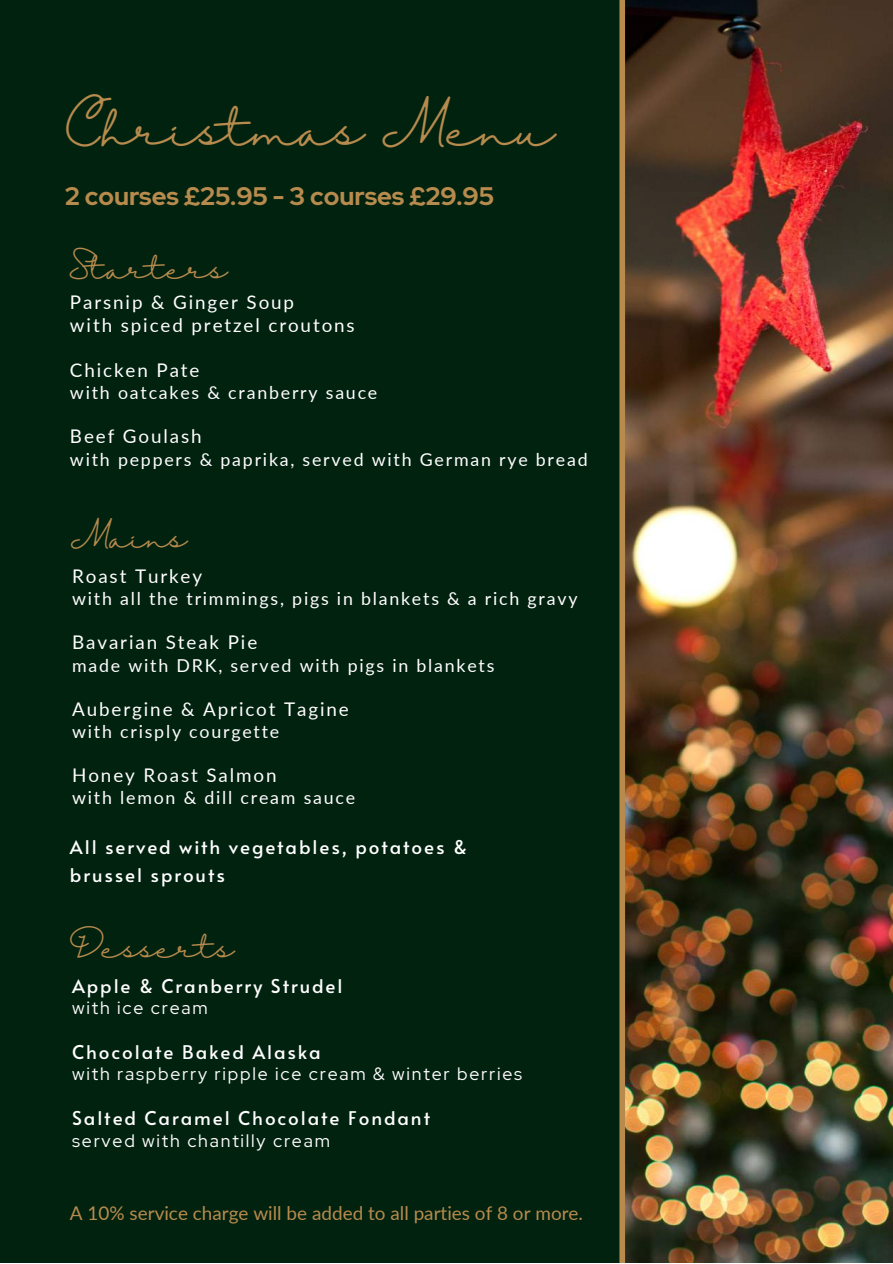
<style>
.page{position:relative;width:893px;height:1264px;background:#fff}
.page>*{position:absolute;margin:0;border:0;box-sizing:border-box;transform-origin:0 0}
.t1{font:43.5px "Halimun";color:#b78b4d}
.t2{font:26.4px "Halimun";color:#b78b4d}
.t3{font:700 25.35px "Red Hat Display";color:#b78b4d}
.t4{font:18.9px/22.5px "Lato";letter-spacing:.1em;color:#fffefe}
.t5{font:18.9px "Alata";letter-spacing:.1em;color:#fffefe}
.t6{font:18.9px "Lato";color:#b78b4d}
.t7{font:18.9px/28px "Alata";letter-spacing:.1em;color:#fff}
.t8{font:17.85px "Lato";letter-spacing:.1em;color:#fffefe}
.t9{font:17.85px "Red Hat Display";letter-spacing:.1em;color:#fffefe}
</style>
<div class="page">
<div style="left:0;top:0;width:892px;height:1262px;background:#022210"></div>
<img style="left:625px;top:0;width:267px;height:1262px">
<div style="left:619px;top:0;width:6px;height:1262px;background:#b78b4d"></div>
<h1 class="t1" style="left:65px;top:106px;width:491px">Christmas Menu</h1>
<h3 class="t3" style="left:65px;top:179px;width:430px">2 courses £25.95 - 3 courses £29.95</h3>
<h2 class="t2" style="left:68px;top:254px;width:160px">Starters</h2>
<p class="t4" style="left:70px;top:291px;width:286px">Parsnip &amp; Ginger Soup<br>with spiced pretzel croutons</p>
<p class="t4" style="left:70px;top:358px;width:131px">Chicken Pate</p>
<p class="t8" style="left:70px;top:382px;width:309px">with oatcakes &amp; cranberry sauce</p>
<p class="t4" style="left:70px;top:424px;width:133px">Beef Goulash</p>
<p class="t8" style="left:70px;top:448px;width:519px">with peppers &amp; paprika, served with German rye bread</p>
<h2 class="t2" style="left:70px;top:523px;width:119px">Mains</h2>
<p class="t4" style="left:72px;top:564px;width:131px">Roast Turkey</p>
<p class="t8" style="left:72px;top:587px;width:507px">with all the trimmings, pigs in blankets &amp; a rich gravy</p>
<p class="t4" style="left:72px;top:630px;width:187px">Bavarian Steak Pie</p>
<p class="t8" style="left:72px;top:654px;width:424px">made with DRK, served with pigs in blankets</p>
<p class="t4" style="left:72px;top:697px;width:278px">Aubergine &amp; Apricot Tagine</p>
<p class="t8" style="left:72px;top:720px;width:209px">with crisply courgette</p>
<p class="t4" style="left:72px;top:763px;width:206px">Honey Roast Salmon</p>
<p class="t8" style="left:72px;top:786px;width:284px">with lemon &amp; dill cream sauce</p>
<p class="t7" style="left:70px;top:832px;width:398px">All served with vegetables, potatoes &amp; brussel sprouts</p>
<h2 class="t2" style="left:70px;top:933px;width:166px">Desserts</h2>
<p class="t5" style="left:72px;top:971px;width:272px">Apple &amp; Cranberry Strudel</p>
<p class="t9" style="left:72px;top:995px;width:137px">with ice cream</p>
<p class="t5" style="left:72px;top:1038px;width:250px">Chocolate Baked Alaska</p>
<p class="t9" style="left:72px;top:1062px;width:451px">with raspberry ripple ice cream &amp; winter berries</p>
<p class="t5" style="left:72px;top:1104px;width:359px">Salted Caramel Chocolate Fondant</p>
<p class="t9" style="left:72px;top:1128px;width:259px">served with chantilly cream</p>
<p class="t6" style="left:70px;top:1201px;width:514px">A 10% service charge will be added to all parties of 8 or more.</p>
</div>
